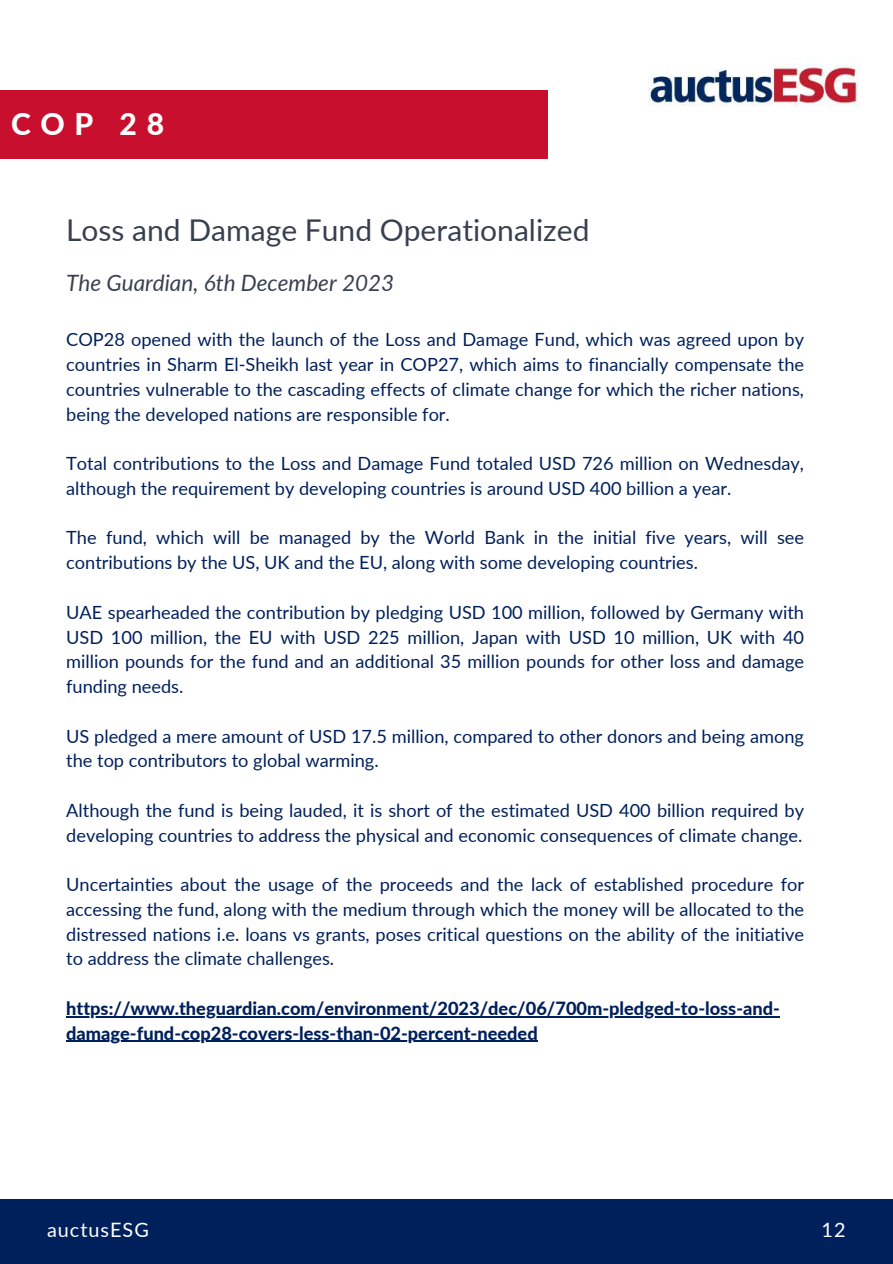
<style>
.page{position:relative;width:893px;height:1264px;background:#fff}
.page>*{position:absolute;margin:0;border:0;box-sizing:border-box;transform-origin:0 0}
.t1{font:30px "Lato";color:#384050}
.t2{font:800 30px "Lato";color:#fff}
.t3{font:italic 22.5px "Lato";color:#384050}
.t4{font:19.8px "Lato";letter-spacing:.05em;color:#fff}
.t5{font:18.15px/24.8px "Lato";color:#00205b}
.t6{font:800 18.15px/24.8px "Lato";color:#00205b}
</style>
<div class="page">
<div style="left:0;top:1199px;width:892px;height:64px;background:#00205b"></div>
<div style="left:0;top:91px;width:547px;height:68px;background:#c8102e"></div>
<img style="left:648px;top:57px;width:211px;height:50px">
<hr style="left:66px;top:1016px;width:713px;height:1px;background:#00205b">
<hr style="left:66px;top:1040px;width:471px;height:1px;background:#00205b">
<h1 class="t2" style="left:11px;top:105px;width:154px">COP 28</h1>
<h1 class="t1" style="left:66px;top:211px;width:524px">Loss and Damage Fund Operationalized</h1>
<p class="t3" style="left:66px;top:268px;width:329px">The Guardian, 6th December 2023</p>
<p class="t5" style="left:66px;top:327px;width:739px;text-align:justify">COP28 opened with the launch of the Loss and Damage Fund, which was agreed upon by countries in Sharm El-Sheikh last year in COP27, which aims to financially compensate the countries vulnerable to the cascading effects of climate change for which the richer nations, being the developed nations are responsible for.</p>
<p class="t5" style="left:66px;top:451px;width:739px">Total contributions to the Loss and Damage Fund totaled USD 726 million on Wednesday, although the requirement by developing countries is around USD 400 billion a year.</p>
<p class="t5" style="left:66px;top:525px;width:739px">The fund, which will be managed by the World Bank in the initial five years, will see contributions by the US, UK and the EU, along with some developing countries.</p>
<p class="t5" style="left:66px;top:599px;width:739px;text-align:justify">UAE spearheaded the contribution by pledging USD 100 million, followed by Germany with USD 100 million, the EU with USD 225 million, Japan with USD 10 million, UK with 40 million pounds for the fund and an additional 35 million pounds for other loss and damage funding needs.</p>
<p class="t5" style="left:66px;top:723px;width:739px">US pledged a mere amount of USD 17.5 million, compared to other donors and being among the top contributors to global warming.</p>
<p class="t5" style="left:66px;top:797px;width:739px">Although the fund is being lauded, it is short of the estimated USD 400 billion required by developing countries to address the physical and economic consequences of climate change.</p>
<p class="t5" style="left:66px;top:871px;width:739px;text-align:justify">Uncertainties about the usage of the proceeds and the lack of established procedure for accessing the fund, along with the medium through which the money will be allocated to the distressed nations i.e. loans vs grants, poses critical questions on the ability of the initiative to address the climate challenges.</p>
<p class="t6" style="left:66px;top:995px;width:715px">https://www.theguardian.com/environment/2023/dec/06/700m-pledged-to-loss-and&shy;damage-fund-cop28-covers-less-than-02-percent-needed</p>
<p class="t4" style="left:47px;top:1217px;width:103px">auctusESG</p>
<p class="t4" style="left:821px;top:1217px;width:26px">12</p>
</div>
